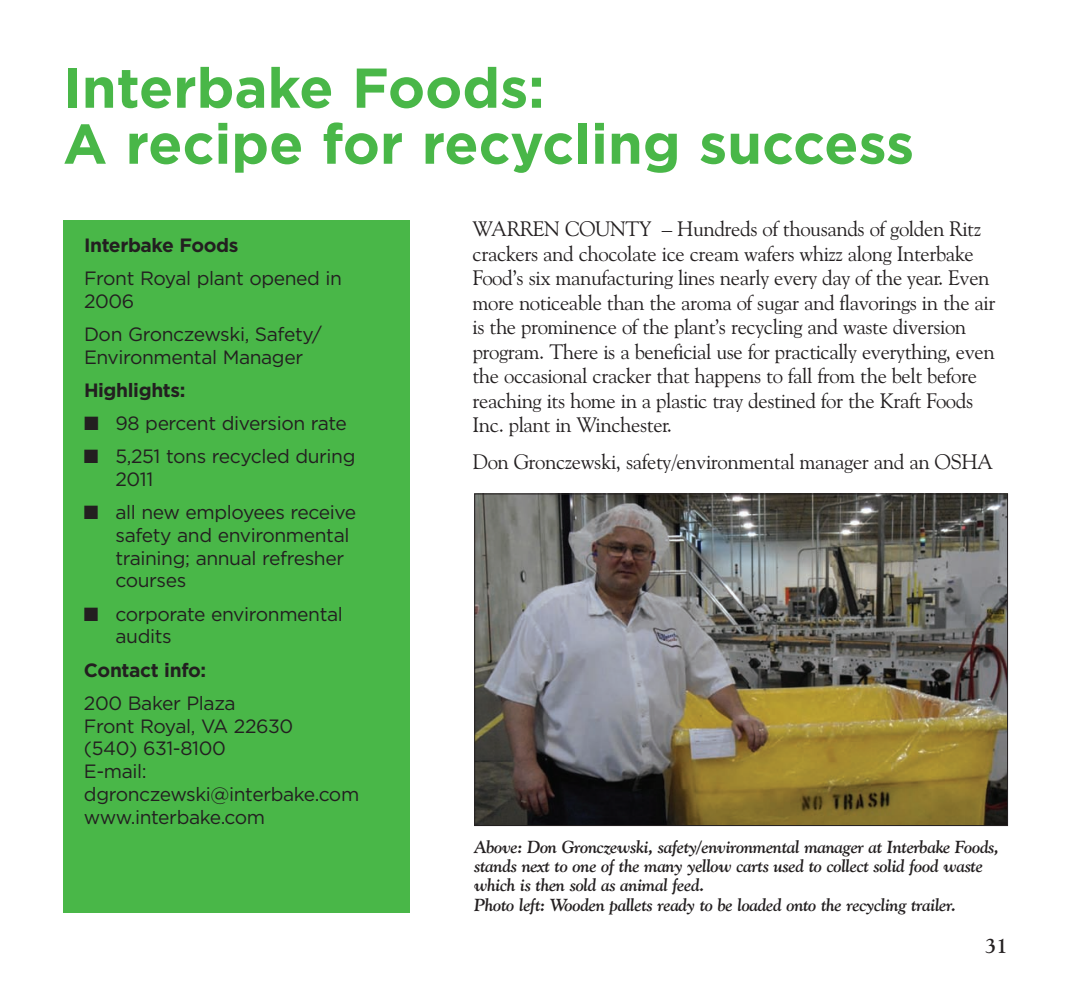
<style>
.page{position:relative;width:1071px;height:1008px;background:#fff}
.page>*{position:absolute;margin:0;border:0;box-sizing:border-box;transform-origin:0 0}
.t1{font:700 56px/56px "Gotham";color:#49b748}
.t2{font:21px/24.5px "Goudy Old Style BT";letter-spacing:-.02em;color:#231f20}
.t3{font:700 21px "Goudy Old Style BT";color:#231f20}
.t4{font:19.25px/22.8px "Gotham";letter-spacing:-.02em;color:#231f20}
.t5{font:700 19.25px "Gotham";letter-spacing:-.02em;color:#231f20}
.t6{font:italic 700 17.5px/19.2px "Goudy Old Style BT";letter-spacing:-.015em;color:#231f20}
</style>
<div class="page">
<div style="left:63px;top:220px;width:347px;height:694px;background:#49b748"></div>
<img style="left:476px;top:496px;width:530px;height:328px">
<h1 class="t1" style="left:63px;top:58px;width:853px">Interbake Foods:<br>A recipe for recycling success</h1>
<p class="t5" style="left:84px;top:234px;width:156px">Interbake Foods</p>
<p class="t4" style="left:84px;top:266px;width:260px">Front Royal plant opened in<br>2006</p>
<p class="t4" style="left:84px;top:322px;width:239px">Don Gronczewski, Safety/<br>Environmental Manager</p>
<p class="t5" style="left:84px;top:379px;width:103px">Highlights:</p>
<p class="t4" style="left:84px;top:411px;width:264px">■ 98 percent diversion rate</p>
<p class="t4" style="left:115px;top:445px;width:242px;text-indent:-31px">■ 5,251 tons recycled during<br>2011</p>
<p class="t4" style="left:115px;top:501px;width:242px;text-indent:-31px">■ all new employees receive safety and environmental training; annual refresher courses</p>
<p class="t4" style="left:115px;top:602px;width:229px;text-indent:-31px">■ corporate environmental audits</p>
<p class="t5" style="left:84px;top:659px;width:124px">Contact info:</p>
<p class="t4" style="left:84px;top:691px;width:277px">200 Baker Plaza<br>Front Royal, VA 22630<br>(540) 631-8100<br>E-mail: dgronczewski@interbake.com www.interbake.com</p>
<p class="t2" style="left:472px;top:216px;width:525px">WARREN COUNTY – Hundreds of thousands of golden Ritz crackers and chocolate ice cream wafers whizz along Interbake Food’s six manufacturing lines nearly every day of the year. Even more noticeable than the aroma of sugar and flavorings in the air is the prominence of the plant’s recycling and waste diversion program. There is a beneficial use for practically everything, even the occasional cracker that happens to fall from the belt before reaching its home in a plastic tray destined for the Kraft Foods Inc. plant in Winchester.</p>
<p class="t2" style="left:473px;top:449px;width:522px">Don Gronczewski, safety/environmental manager and an OSHA</p>
<p class="t6" style="left:474px;top:837px;width:526px">Above: Don Gronczewski, safety/environmental manager at Interbake Foods, stands next to one of the many yellow carts used to collect solid food waste which is then sold as animal feed.<br>Photo left: Wooden pallets ready to be loaded onto the recycling trailer.</p>
<p class="t3" style="left:985px;top:932px;width:24px">31</p>
</div>
